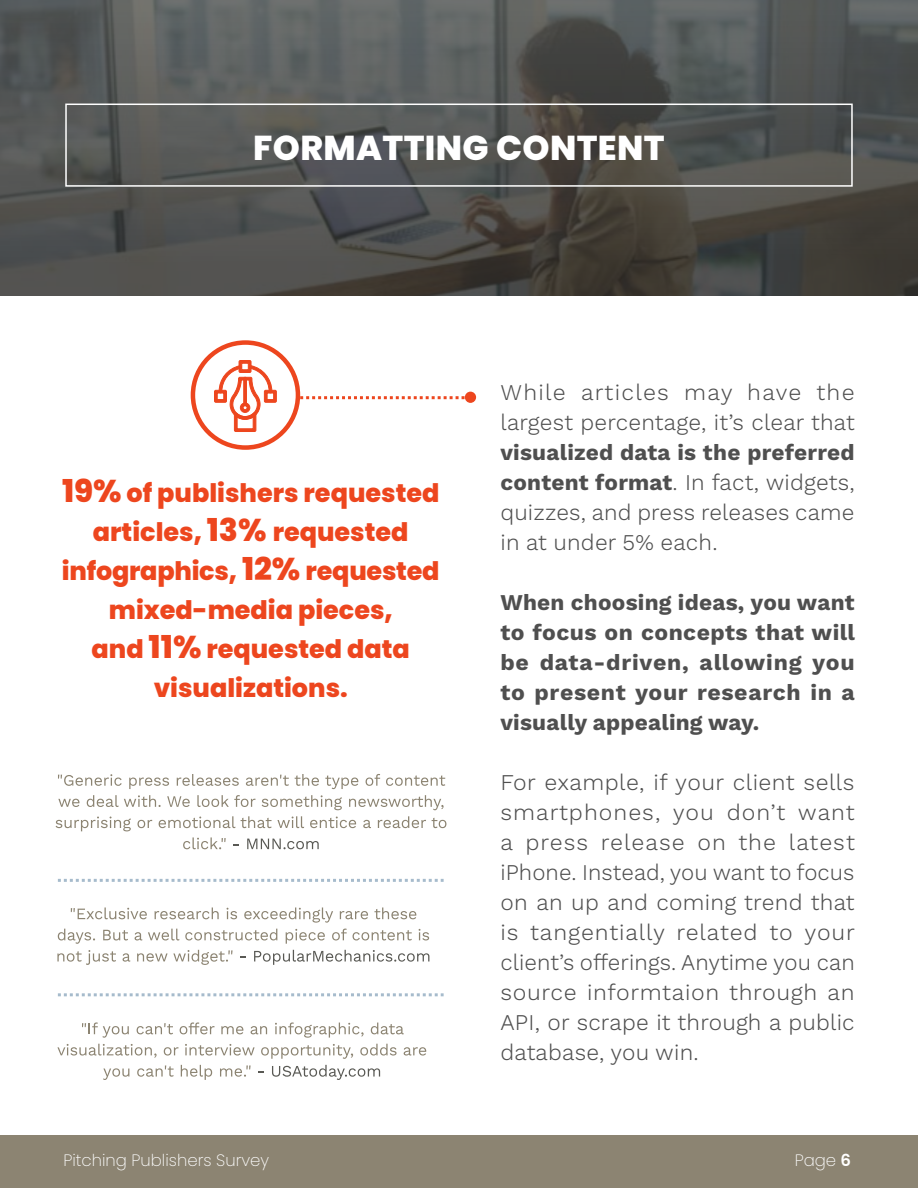
<style>
.page{position:relative;width:918px;height:1188px;background:#fff}
.page>*{position:absolute;margin:0;border:0;box-sizing:border-box;transform-origin:0 0}
.t1{font:800 34.5px "Poppins";letter-spacing:.01em;color:#fff}
.t2{font:800 25.5px/39px "Poppins";color:#ed461e;text-align:center}
.t3{font:300 22.5px/30px "Work Sans";letter-spacing:.01em;color:#4f4f4f;text-align:justify}
.t4{font:700 22.5px/30px "Work Sans";letter-spacing:.025em;color:#4f4f4f;text-align:justify}
.t5{font:200 16.5px "Poppins";color:#fff}
.s1{font-size:31.5px}
.s2{font-weight:700}
.s3{font-weight:600}
</style>
<div class="page">
<div style="left:0;top:1135px;width:918px;height:53px;background:#8c8472"></div>
<svg style="left:0;top:0;width:918px;height:295px;background:#515250"></svg>
<div style="left:191px;top:340px;width:109px;height:110px;border:4px solid #ed461e;border-radius:50%"></div>
<svg style="left:300px;top:396px;width:165px;height:3px"></svg>
<div style="left:465px;top:392px;width:11px;height:11px;background:#ed461e;border-radius:50%"></div>
<svg style="left:58px;top:879px;width:386px;height:3px"></svg>
<svg style="left:58px;top:993px;width:386px;height:3px"></svg>
<svg style="left:58px;top:774px;width:64px;height:12px"></svg>
<svg style="left:129px;top:778px;width:40px;height:11px"></svg>
<svg style="left:177px;top:774px;width:62px;height:12px"></svg>
<svg style="left:246px;top:775px;width:43px;height:11px"></svg>
<svg style="left:295px;top:774px;width:24px;height:12px"></svg>
<svg style="left:325px;top:775px;width:33px;height:14px"></svg>
<svg style="left:366px;top:774px;width:14px;height:12px"></svg>
<svg style="left:386px;top:775px;width:59px;height:11px"></svg>
<svg style="left:58px;top:799px;width:21px;height:8px"></svg>
<svg style="left:87px;top:795px;width:74px;height:12px"></svg>
<svg style="left:167px;top:796px;width:23px;height:11px"></svg>
<svg style="left:197px;top:795px;width:59px;height:12px"></svg>
<svg style="left:262px;top:795px;width:80px;height:15px"></svg>
<svg style="left:349px;top:795px;width:95px;height:15px"></svg>
<svg style="left:56px;top:817px;width:75px;height:14px"></svg>
<svg style="left:138px;top:820px;width:14px;height:8px"></svg>
<svg style="left:159px;top:816px;width:145px;height:12px"></svg>
<svg style="left:310px;top:817px;width:46px;height:11px"></svg>
<svg style="left:363px;top:820px;width:8px;height:8px"></svg>
<svg style="left:378px;top:816px;width:48px;height:12px"></svg>
<svg style="left:432px;top:818px;width:14px;height:10px"></svg>
<svg style="left:183px;top:837px;width:43px;height:12px"></svg>
<svg style="left:233px;top:844px;width:6px;height:2px"></svg>
<svg style="left:247px;top:839px;width:72px;height:10px"></svg>
<svg style="left:71px;top:907px;width:76px;height:12px"></svg>
<svg style="left:155px;top:907px;width:64px;height:12px"></svg>
<svg style="left:227px;top:908px;width:10px;height:11px"></svg>
<svg style="left:244px;top:907px;width:89px;height:16px"></svg>
<svg style="left:340px;top:911px;width:28px;height:8px"></svg>
<svg style="left:374px;top:907px;width:42px;height:12px"></svg>
<svg style="left:58px;top:929px;width:37px;height:15px"></svg>
<svg style="left:103px;top:930px;width:25px;height:10px"></svg>
<svg style="left:135px;top:932px;width:7px;height:8px"></svg>
<svg style="left:148px;top:929px;width:31px;height:11px"></svg>
<svg style="left:185px;top:929px;width:92px;height:11px"></svg>
<svg style="left:286px;top:929px;width:39px;height:15px"></svg>
<svg style="left:332px;top:929px;width:15px;height:11px"></svg>
<svg style="left:353px;top:930px;width:59px;height:10px"></svg>
<svg style="left:419px;top:929px;width:10px;height:11px"></svg>
<svg style="left:57px;top:950px;width:59px;height:15px"></svg>
<svg style="left:123px;top:953px;width:7px;height:9px"></svg>
<svg style="left:137px;top:950px;width:96px;height:15px"></svg>
<svg style="left:254px;top:950px;width:175px;height:15px"></svg>
<svg style="left:82px;top:1022px;width:47px;height:16px"></svg>
<svg style="left:137px;top:1023px;width:36px;height:11px"></svg>
<svg style="left:180px;top:1022px;width:35px;height:12px"></svg>
<svg style="left:221px;top:1026px;width:22px;height:8px"></svg>
<svg style="left:251px;top:1026px;width:16px;height:8px"></svg>
<svg style="left:275px;top:1022px;width:89px;height:16px"></svg>
<svg style="left:371px;top:1023px;width:33px;height:11px"></svg>
<svg style="left:57px;top:1044px;width:100px;height:14px"></svg>
<svg style="left:164px;top:1047px;width:15px;height:9px"></svg>
<svg style="left:185px;top:1044px;width:70px;height:12px"></svg>
<svg style="left:261px;top:1044px;width:92px;height:15px"></svg>
<svg style="left:360px;top:1044px;width:37px;height:12px"></svg>
<svg style="left:404px;top:1047px;width:22px;height:9px"></svg>
<svg style="left:103px;top:1068px;width:26px;height:12px"></svg>
<svg style="left:137px;top:1065px;width:37px;height:12px"></svg>
<svg style="left:181px;top:1065px;width:31px;height:15px"></svg>
<svg style="left:220px;top:1066px;width:31px;height:11px"></svg>
<svg style="left:272px;top:1065px;width:108px;height:15px"></svg>
<svg style="left:214px;top:360px;width:63px;height:72px"></svg>
<div style="left:65px;top:104px;width:788px;height:83px;border:2px solid #fff"></div>
<h1 class="t1" style="left:253px;top:128px;width:413px">FORMATTING CONTENT</h1>
<p class="t2" style="left:62px;top:474px;width:379px"><span class="s1">19%</span> of publishers requested articles, <span class="s1">13%</span> requested infographics, <span class="s1">12%</span> requested mixed-media pieces,<br>and <span class="s1">11%</span> requested data visualizations.</p>
<p class="t3" style="left:500px;top:379px;width:356px">While articles may have the largest percentage, it’s clear that</p>
<p class="t3" style="left:500px;top:439px;width:356px"><span class="s2">visualized data is the preferred content format</span>. In fact, widgets, quizzes, and press releases came in at under 5% each.</p>
<p class="t4" style="left:500px;top:589px;width:356px">When choosing ideas, you want to focus on concepts that will be data-driven, allowing you to present your research in a visually appealing way.</p>
<p class="t3" style="left:500px;top:769px;width:356px">For example, if your client sells smartphones, you don’t want a press release on the latest iPhone. Instead, you want to focus on an up and coming trend that is tangentially related to your client’s offerings. Anytime you can source informtaion through an API, or scrape it through a public database, you win.</p>
<p class="t5" style="left:63px;top:1151px;width:207px">Pitching Publishers Survey</p>
<p class="t5" style="left:795px;top:1151px;width:58px">Page <span class="s3">6</span></p>
</div>
